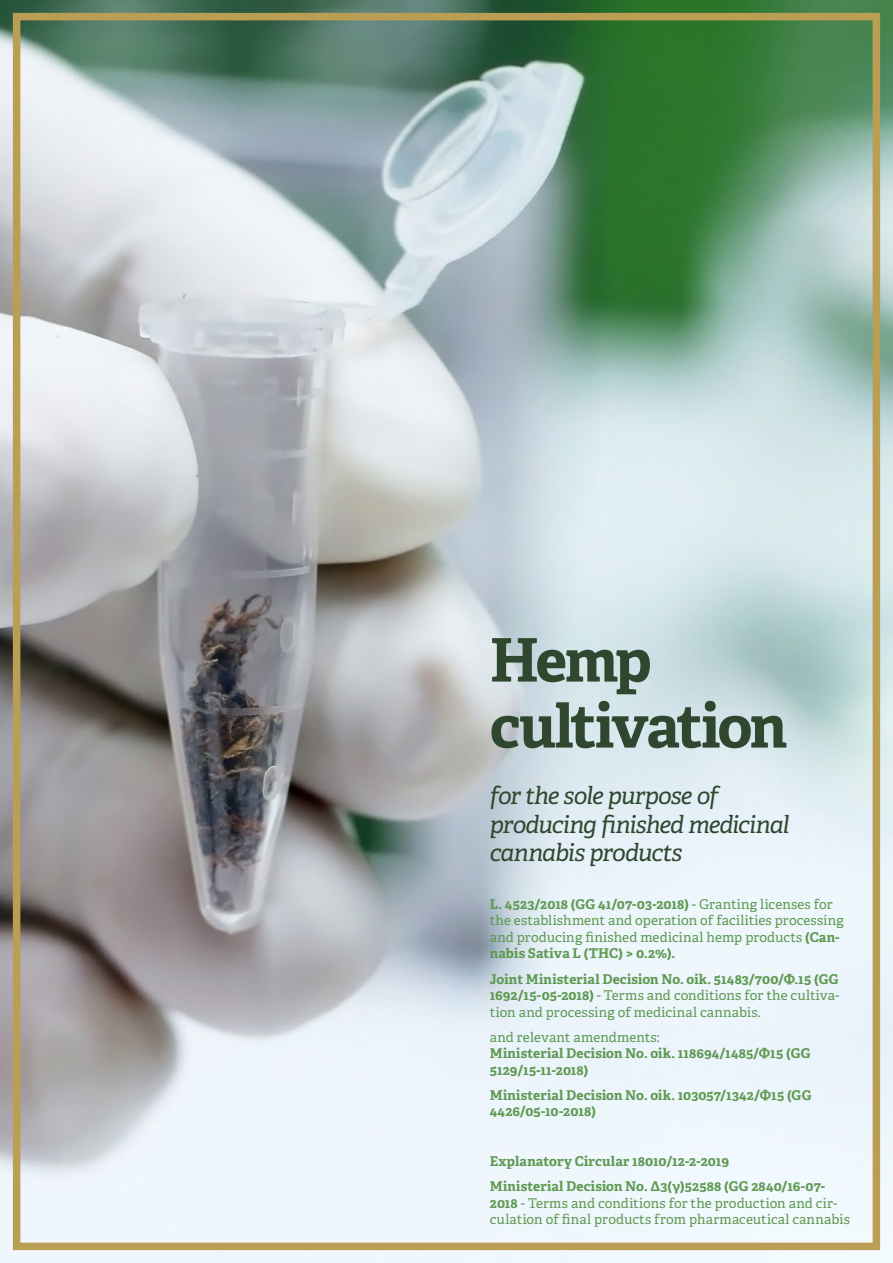
<style>
.page{position:relative;width:893px;height:1263px;background:#fff}
.page>*{position:absolute;margin:0;border:0;box-sizing:border-box;transform-origin:0 0}
.t1{font:700 60px/66px "Adelle PE";letter-spacing:-.045em;color:#2e472e}
.t2{font:italic 24px/28.8px "Adelle PE";letter-spacing:-.035em;color:#2e472e}
.t3{font:13.5px/16.5px "Adelle PE";letter-spacing:.01em;color:#5e9951}
.t4{font:700 13.5px/16.5px "Adelle PE";letter-spacing:.01em;color:#5e9951}
.s1{font-weight:700}
</style>
<div class="page">
<img style="left:0;top:0;width:893px;height:1263px">
<div style="left:13px;top:13px;width:867px;height:1237px;border:8px solid #ba9e54"></div>
<h1 class="t1" style="left:490px;top:625px;width:299px">Hemp cultivation</h1>
<h2 class="t2" style="left:490px;top:780px;width:301px">for the sole purpose of producing finished medicinal cannabis products</h2>
<p class="t3" style="left:490px;top:895px;width:355px"><span class="s1">L. 4523/2018 (GG 41/07-03-2018)</span> - Granting licenses for the establishment and operation of facilities processing and producing finished medicinal hemp products <span class="s1">(Can&shy;nabis Sativa L (THC) &gt; 0.2%).</span></p>
<p class="t3" style="left:490px;top:970px;width:351px;text-align:justify"><span class="s1">Joint Ministerial Decision No. oik. 51483/700/Φ.15 (GG 1692/15-05-2018)</span> - Terms and conditions for the cultiva&shy;tion and processing of medicinal cannabis.</p>
<p class="t3" style="left:490px;top:1028px;width:171px">and relevant amendments:</p>
<p class="t4" style="left:490px;top:1044px;width:322px">Ministerial Decision No. oik. 118694/1485/Φ15 (GG<br>5129/15-11-2018)</p>
<p class="t4" style="left:490px;top:1086px;width:323px">Ministerial Decision No. oik. 103057/1342/Φ15 (GG<br>4426/05-10-2018)</p>
<p class="t4" style="left:490px;top:1148px;width:337px;line-height:25px">Explanatory Circular 18010/12-2-2019<br>Ministerial Decision No. Δ3(γ)52588 (GG 2840/16-07-</p>
<p class="t3" style="left:490px;top:1194px;width:362px"><span class="s1">2018</span> - Terms and conditions for the production and cir&shy;culation of final products from pharmaceutical cannabis</p>
</div>
